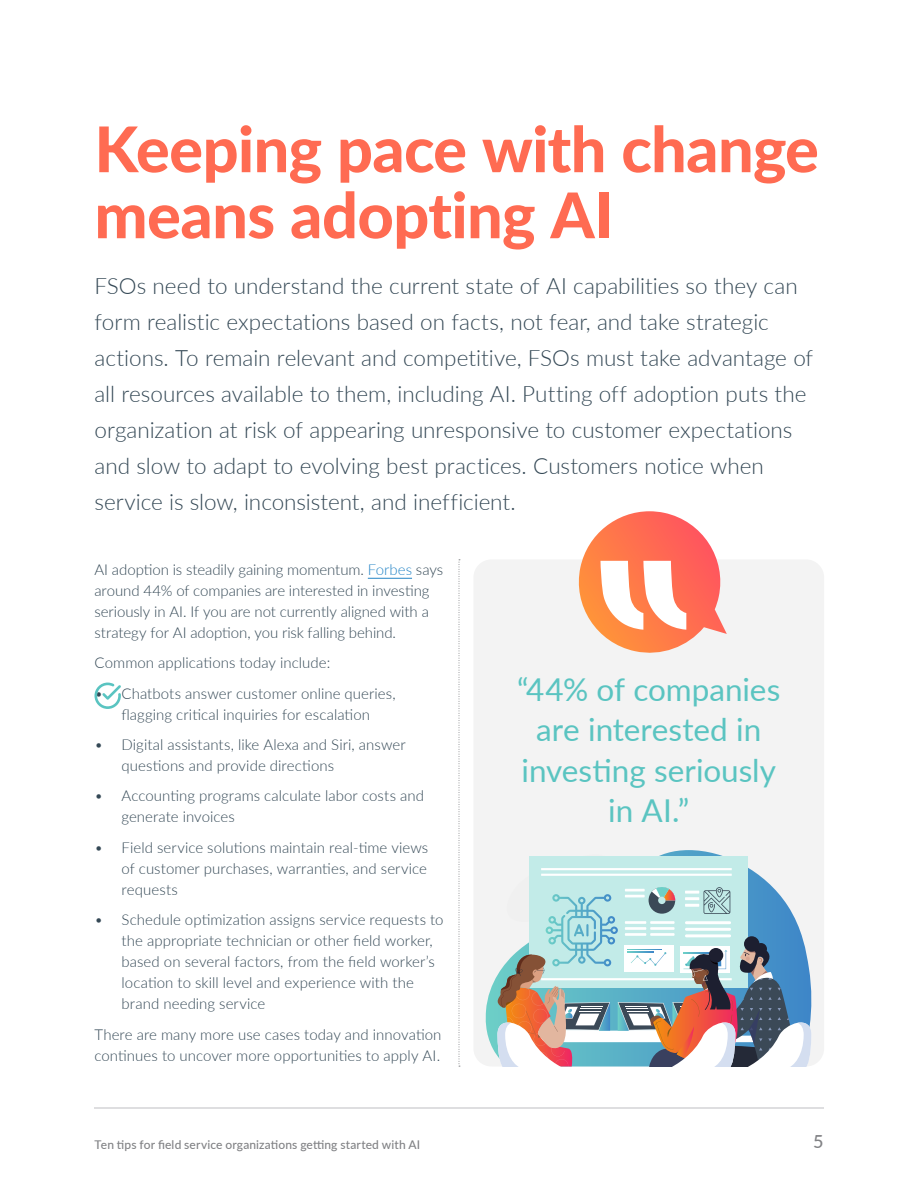
<style>
.page{position:relative;width:918px;height:1188px;background:#fff}
.page>*{position:absolute;margin:0;border:0;box-sizing:border-box;transform-origin:0 0}
.t1{font:800 63px/66px "Lato";letter-spacing:-.01em;color:#ff6b52}
.t2{font:31.5px/40.5px "Lato";color:#5ac4c1;text-align:center}
.t3{font:300 22.5px/36px "Lato";color:#344855}
.t4{font:500 18px "Lato";color:#818285}
.t5{font:300 15px/21px "Lato";color:#344855}
.t6{font:500 12px "Lato";letter-spacing:.01em;color:#818285}
.s1{color:#2585c6}
</style>
<div class="page">
<hr style="left:94px;top:1107px;width:730px;height:2px;background:#dedee0">
<hr style="left:368px;top:578px;width:44px;height:1px;background:#2585c6">
<svg style="left:459px;top:559px;width:1px;height:508px"></svg>
<div style="left:473px;top:559px;width:351px;height:507px;background:#f3f3f3;border-radius:18px"></div>
<svg style="left:578px;top:511px;width:149px;height:142px"></svg>
<svg style="left:485px;top:976px;width:329px;height:89px"></svg>
<svg style="left:497px;top:850px;width:315px;height:216px"></svg>
<svg style="left:94px;top:683px;width:27px;height:26px"></svg>
<h1 class="t1" style="left:94px;top:114px;width:726px">Keeping pace with change means adopting AI</h1>
<p class="t3" style="left:94px;top:268px;width:720px">FSOs need to understand the current state of AI capabilities so they can form realistic expectations based on facts, not fear, and take strategic actions. To remain relevant and competitive, FSOs must take advantage of all resources available to them, including AI. Putting off adoption puts the organization at risk of appearing unresponsive to customer expectations and slow to adapt to evolving best practices. Customers notice when service is slow, inconsistent, and inefficient.</p>
<p class="t5" style="left:94px;top:558px;width:350px">AI adoption is steadily gaining momentum. <span class="s1">Forbes</span> says around 44% of companies are interested in investing seriously in AI. If you are not currently aligned with a strategy for AI adoption, you risk falling behind.</p>
<p class="t5" style="left:94px;top:652px;width:237px">Common applications today include:</p>
<p class="t5" style="left:94px;top:682px;width:303px;text-align:center">• Chatbots answer customer online queries, flagging critical inquiries for escalation</p>
<p class="t5" style="left:122px;top:734px;width:286px;text-indent:-27px">• Digital assistants, like Alexa and Siri, answer questions and provide directions</p>
<p class="t5" style="left:122px;top:785px;width:304px;text-indent:-27px">• Accounting programs calculate labor costs and generate invoices</p>
<p class="t5" style="left:122px;top:836px;width:308px;text-align:justify;text-indent:-27px">• Field service solutions maintain real-time views of customer purchases, warranties, and service requests</p>
<p class="t5" style="left:122px;top:909px;width:324px;text-indent:-27px">• Schedule optimization assigns service requests to the appropriate technician or other field worker, based on several factors, from the field worker’s location to skill level and experience with the brand needing service</p>
<p class="t5" style="left:94px;top:1023px;width:349px">There are many more use cases today and innovation continues to uncover more opportunities to apply AI.</p>
<h2 class="t2" style="left:517px;top:668px;width:265px">“44% of companies are interested in investing seriously in AI.”</h2>
<p class="t6" style="left:94px;top:1136px;width:327px">Ten tips for field service organizations getting started with AI</p>
<p class="t4" style="left:813px;top:1129px;width:12px">5</p>
</div>
